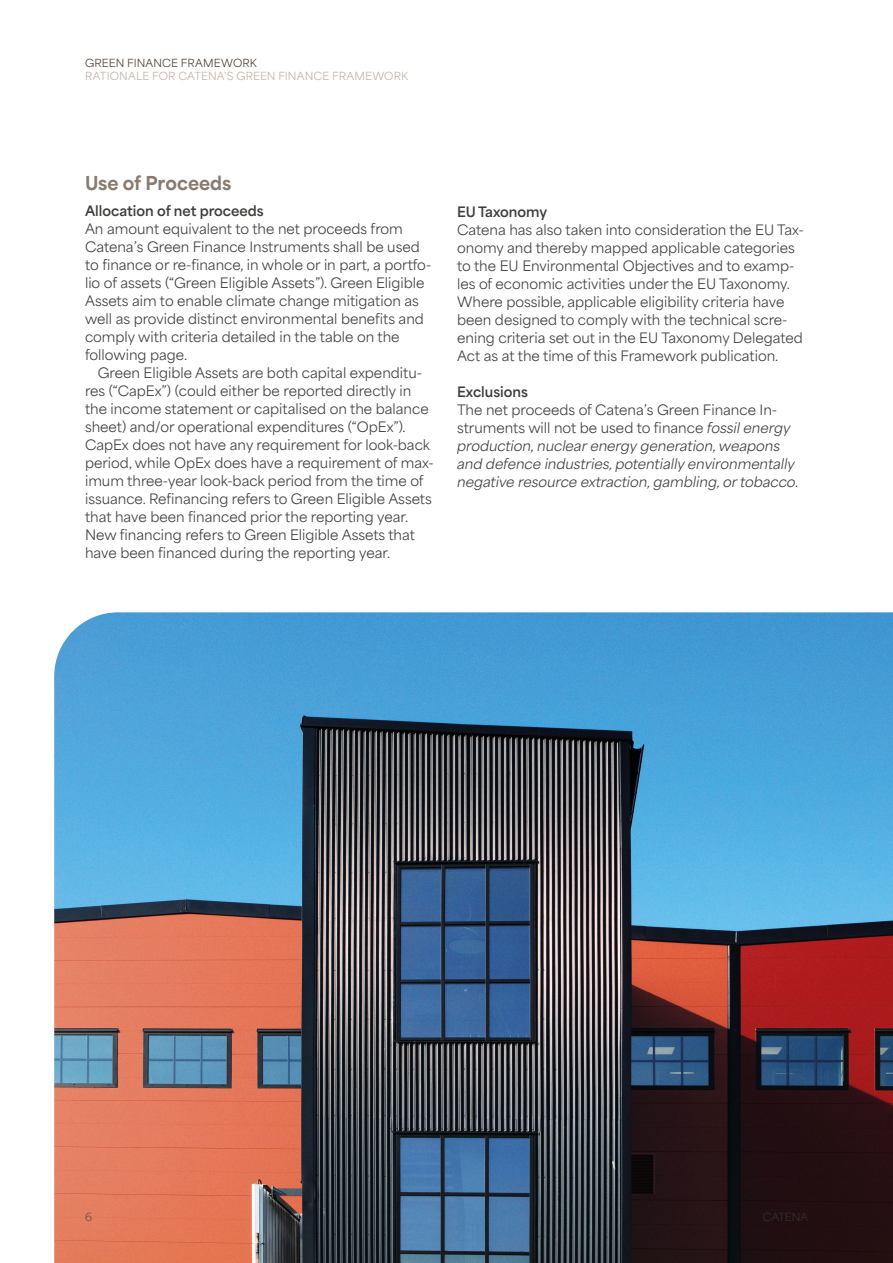
<style>
.page{position:relative;width:893px;height:1263px;background:#fff}
.page>*{position:absolute;margin:0;border:0;box-sizing:border-box;transform-origin:0 0}
.Underhuvudrubrik{font:800 18px "Area Normal";color:#8a7a6f}
.Brödtext{font:13.5px/18px "Area Normal";color:#3d3d3c}
.Brödtext-2{font:italic 13.5px/18px "Area Normal";color:#3d3d3c}
.Underhuvudrubrik-2{font:700 13.5px "Area Normal";color:#3d3d3c}
.Mellis_1{font:700 13.5px "Area Normal";color:#3d3d3c}
.Huvudrubrik{font:10.5px "Area Normal";letter-spacing:.015em;color:#c1b0a3}
.Huvudrubrik-2{font:10.5px "Area Normal";letter-spacing:.015em;color:#4c3d33}
.Flagga_2_a_raden{font:100 10.5px "Area Normal";color:#3d3d3c}
.s1{font-style:normal}
</style>
<div class="page">
<img style="left:54px;top:612px;width:839px;height:651px">
<p class="Huvudrubrik-2" style="left:85px;top:53px;width:173px">GREEN FINANCE FRAMEWORK</p>
<p class="Huvudrubrik" style="left:85px;top:67px;width:325px">RATIONALE FOR CATENA’S GREEN FINANCE FRAMEWORK</p>
<p class="Underhuvudrubrik" style="left:85px;top:167px;width:148px">Use of Proceeds</p>
<p class="Underhuvudrubrik-2" style="left:85px;top:199px;width:180px">Allocation of net proceeds</p>
<p class="Brödtext" style="left:85px;top:219px;width:348px">An amount equivalent to the net proceeds from Catena’s Green Finance Instruments shall be used to finance or re-finance, in whole or in part, a portfo&shy;lio of assets (“Green Eligible Assets”). Green Eligible Assets aim to enable climate change mitigation as well as provide distinct environmental benefits and comply with criteria detailed in the table on the following page.</p>
<p class="Brödtext" style="left:85px;top:363px;width:350px;text-indent:13px">Green Eligible Assets are both capital expenditu&shy;res (“CapEx”) (could either be reported directly in the income statement or capitalised on the balance sheet) and/or operational expenditures (“OpEx”).<br>CapEx does not have any requirement for look-back period, while OpEx does have a requirement of max&shy;imum three-year look-back period from the time of issuance. Refinancing refers to Green Eligible Assets that have been financed prior the reporting year.<br>New financing refers to Green Eligible Assets that have been financed during the reporting year.</p>
<p class="Mellis_1" style="left:457px;top:199px;width:92px">EU Taxonomy</p>
<p class="Brödtext" style="left:457px;top:219px;width:348px">Catena has also taken into consideration the EU Tax&shy;onomy and thereby mapped applicable categories to the EU Environmental Objectives and to examp&shy;les of economic activities under the EU Taxonomy.<br>Where possible, applicable eligibility criteria have been designed to comply with the technical scre&shy;ening criteria set out in the EU Taxonomy Delegated Act as at the time of this Framework publication.</p>
<p class="Mellis_1" style="left:457px;top:379px;width:72px">Exclusions</p>
<p class="Brödtext-2" style="left:457px;top:399px;width:343px"><span class="s1">The net proceeds of Catena’s Green Finance In&shy;struments will not be used to finance</span> fossil energy production, nuclear energy generation, weapons and defence industries, potentially environmentally negative resource extraction, gambling, or tobacco.</p>
<p class="Flagga_2_a_raden" style="left:85px;top:1208px;width:9px">6</p>
<p class="Flagga_2_a_raden" style="left:763px;top:1208px;width:47px">CATENA</p>
</div>
